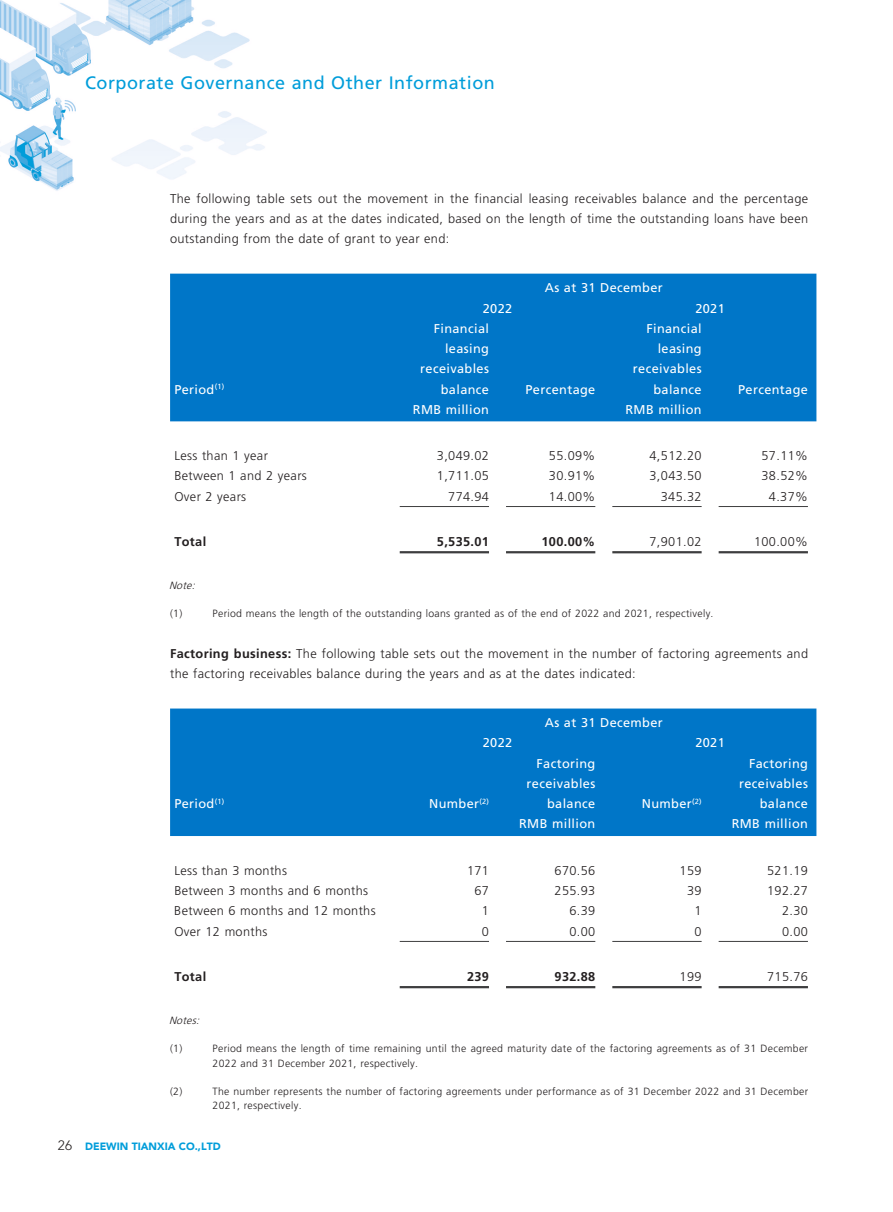
<style>
.page{position:relative;width:893px;height:1212px;background:#fff}
.page>*{position:absolute;margin:0;border:0;box-sizing:border-box;transform-origin:0 0}
.t1{font:18px "Frutiger LT Std";letter-spacing:.03em;color:#009dda}
.t2{font:300 12.75px/20.2px "Frutiger LT Std";letter-spacing:.03em;color:#231f20;text-align:justify}
.t3{font:12.75px/20.2px "Frutiger LT Std";letter-spacing:.03em;color:#fff;text-align:right}
.t4{font:700 12.75px "Frutiger LT Std";letter-spacing:.03em;color:#231f20}
.t5{font:300 10.5px/14.2px "Frutiger LT Std";letter-spacing:.03em;color:#231f20}
.t6{font:900 10.5px "Avenir LT Std";color:#009dda}
.t7{font:italic 300 10.5px "Frutiger LT Std";color:#231f20}
.s1{font-weight:700}
.s2{font-weight:300;font-size:13.5px;color:#231f20}
</style>
<div class="page">
<img style="left:0;top:0;width:817px;height:989px">
<div style="left:170px;top:274px;width:646px;height:147px;background:#0076c8"></div>
<hr style="left:400px;top:506px;width:89px;height:1px;background:#3e3e3f">
<hr style="left:506px;top:506px;width:89px;height:1px;background:#3e3e3f">
<hr style="left:612px;top:506px;width:90px;height:1px;background:#3e3e3f">
<hr style="left:719px;top:506px;width:89px;height:1px;background:#3e3e3f">
<hr style="left:400px;top:551px;width:89px;height:2px;background:#3e3e3f">
<hr style="left:506px;top:551px;width:89px;height:2px;background:#3e3e3f">
<hr style="left:612px;top:551px;width:90px;height:2px;background:#3e3e3f">
<hr style="left:719px;top:551px;width:89px;height:2px;background:#3e3e3f">
<div style="left:170px;top:708px;width:646px;height:128px;background:#0076c8"></div>
<hr style="left:400px;top:941px;width:89px;height:1px;background:#3e3e3f">
<hr style="left:506px;top:941px;width:89px;height:1px;background:#3e3e3f">
<hr style="left:612px;top:941px;width:90px;height:1px;background:#3e3e3f">
<hr style="left:719px;top:941px;width:89px;height:1px;background:#3e3e3f">
<hr style="left:400px;top:986px;width:89px;height:2px;background:#3e3e3f">
<hr style="left:506px;top:986px;width:89px;height:2px;background:#3e3e3f">
<hr style="left:612px;top:986px;width:90px;height:2px;background:#3e3e3f">
<hr style="left:719px;top:986px;width:89px;height:2px;background:#3e3e3f">
<h1 class="t1" style="left:85px;top:73px;width:411px">Corporate Governance and Other Information</h1>
<p class="t2" style="left:170px;top:188px;width:640px">The following table sets out the movement in the financial leasing receivables balance and the percentage during the years and as at the dates indicated, based on the length of time the outstanding loans have been outstanding from the date of grant to year end:</p>
<p class="t3" style="left:545px;top:278px;width:120px">As at 31 December</p>
<p class="t3" style="left:483px;top:298px;width:31px">2022</p>
<p class="t3" style="left:695px;top:298px;width:31px">2021</p>
<p class="t3" style="left:174px;top:379px;width:51px">Period<sup>(1)</sup></p>
<p class="t3" style="left:420px;top:318px;width:70px">Financial leasing receivables balance</p>
<p class="t3" style="left:525px;top:379px;width:71px">Percentage</p>
<p class="t3" style="left:633px;top:318px;width:70px">Financial leasing receivables balance</p>
<p class="t3" style="left:413px;top:399px;width:78px">RMB million</p>
<p class="t3" style="left:625px;top:399px;width:78px">RMB million</p>
<p class="t3" style="left:738px;top:379px;width:71px">Percentage</p>
<p class="t2" style="left:174px;top:446px;width:95px">Less than 1 year</p>
<p class="t2" style="left:437px;top:446px;width:54px">3,049.02</p>
<p class="t2" style="left:549px;top:446px;width:48px">55.09%</p>
<p class="t2" style="left:649px;top:446px;width:54px">4,512.20</p>
<p class="t2" style="left:761px;top:446px;width:48px">57.11%</p>
<p class="t2" style="left:174px;top:466px;width:134px">Between 1 and 2 years</p>
<p class="t2" style="left:437px;top:466px;width:54px">1,711.05</p>
<p class="t2" style="left:549px;top:466px;width:48px">30.91%</p>
<p class="t2" style="left:649px;top:466px;width:54px">3,043.50</p>
<p class="t2" style="left:761px;top:466px;width:48px">38.52%</p>
<p class="t2" style="left:174px;top:486px;width:73px">Over 2 years</p>
<p class="t2" style="left:448px;top:486px;width:42px">774.94</p>
<p class="t2" style="left:549px;top:486px;width:48px">14.00%</p>
<p class="t2" style="left:661px;top:486px;width:42px">345.32</p>
<p class="t2" style="left:769px;top:486px;width:40px">4.37%</p>
<p class="t4" style="left:174px;top:534px;width:33px">Total</p>
<p class="t4" style="left:437px;top:534px;width:54px">5,535.01</p>
<p class="t4" style="left:541px;top:534px;width:55px">100.00%</p>
<p class="t2" style="left:649px;top:531px;width:54px">7,901.02</p>
<p class="t2" style="left:754px;top:531px;width:55px">100.00%</p>
<p class="t7" style="left:169px;top:579px;width:30px">Note:</p>
<p class="t5" style="left:170px;top:607px;width:14px">(1)</p>
<p class="t5" style="left:213px;top:607px;width:502px">Period means the length of the outstanding loans granted as of the end of 2022 and 2021, respectively.</p>
<p class="t2" style="left:170px;top:643px;width:639px"><span class="s1">Factoring business:</span> The following table sets out the movement in the number of factoring agreements and the factoring receivables balance during the years and as at the dates indicated:</p>
<p class="t3" style="left:545px;top:713px;width:120px">As at 31 December</p>
<p class="t3" style="left:483px;top:733px;width:31px">2022</p>
<p class="t3" style="left:695px;top:733px;width:31px">2021</p>
<p class="t3" style="left:174px;top:794px;width:51px">Period<sup>(1)</sup></p>
<p class="t3" style="left:429px;top:794px;width:61px">Number<sup>(2)</sup></p>
<p class="t3" style="left:527px;top:753px;width:70px">Factoring receivables balance</p>
<p class="t3" style="left:642px;top:794px;width:61px">Number<sup>(2)</sup></p>
<p class="t3" style="left:739px;top:753px;width:70px">Factoring receivables balance</p>
<p class="t3" style="left:519px;top:814px;width:78px">RMB million</p>
<p class="t3" style="left:732px;top:814px;width:78px">RMB million</p>
<p class="t2" style="left:174px;top:860px;width:114px">Less than 3 months</p>
<p class="t2" style="left:467px;top:860px;width:23px">171</p>
<p class="t2" style="left:555px;top:860px;width:42px">670.56</p>
<p class="t2" style="left:680px;top:860px;width:23px">159</p>
<p class="t2" style="left:767px;top:860px;width:42px">521.19</p>
<p class="t2" style="left:174px;top:881px;width:195px">Between 3 months and 6 months</p>
<p class="t2" style="left:474px;top:881px;width:16px">67</p>
<p class="t2" style="left:555px;top:881px;width:42px">255.93</p>
<p class="t2" style="left:687px;top:881px;width:16px">39</p>
<p class="t2" style="left:767px;top:881px;width:42px">192.27</p>
<p class="t2" style="left:174px;top:901px;width:203px">Between 6 months and 12 months</p>
<p class="t2" style="left:482px;top:901px;width:9px">1</p>
<p class="t2" style="left:569px;top:901px;width:27px">6.39</p>
<p class="t2" style="left:694px;top:901px;width:9px">1</p>
<p class="t2" style="left:782px;top:901px;width:27px">2.30</p>
<p class="t2" style="left:174px;top:921px;width:95px">Over 12 months</p>
<p class="t2" style="left:482px;top:921px;width:9px">0</p>
<p class="t2" style="left:569px;top:921px;width:27px">0.00</p>
<p class="t2" style="left:694px;top:921px;width:9px">0</p>
<p class="t2" style="left:782px;top:921px;width:27px">0.00</p>
<p class="t4" style="left:174px;top:969px;width:33px">Total</p>
<p class="t4" style="left:467px;top:969px;width:23px">239</p>
<p class="t4" style="left:555px;top:969px;width:42px">932.88</p>
<p class="t2" style="left:680px;top:966px;width:23px">199</p>
<p class="t2" style="left:767px;top:966px;width:42px">715.76</p>
<p class="t7" style="left:169px;top:1014px;width:35px">Notes:</p>
<p class="t5" style="left:170px;top:1042px;width:14px">(1)</p>
<p class="t5" style="left:213px;top:1042px;width:597px">Period means the length of time remaining until the agreed maturity date of the factoring agreements as of 31 December<br>2022 and 31 December 2021, respectively.</p>
<p class="t5" style="left:170px;top:1084px;width:14px">(2)</p>
<p class="t5" style="left:213px;top:1084px;width:597px">The number represents the number of factoring agreements under performance as of 31 December 2022 and 31 December<br>2021, respectively.</p>
<p class="t6" style="left:58px;top:1140px;width:164px"><span class="s2">26</span> DEEWIN TIANXIA CO.,LTD</p>
</div>
